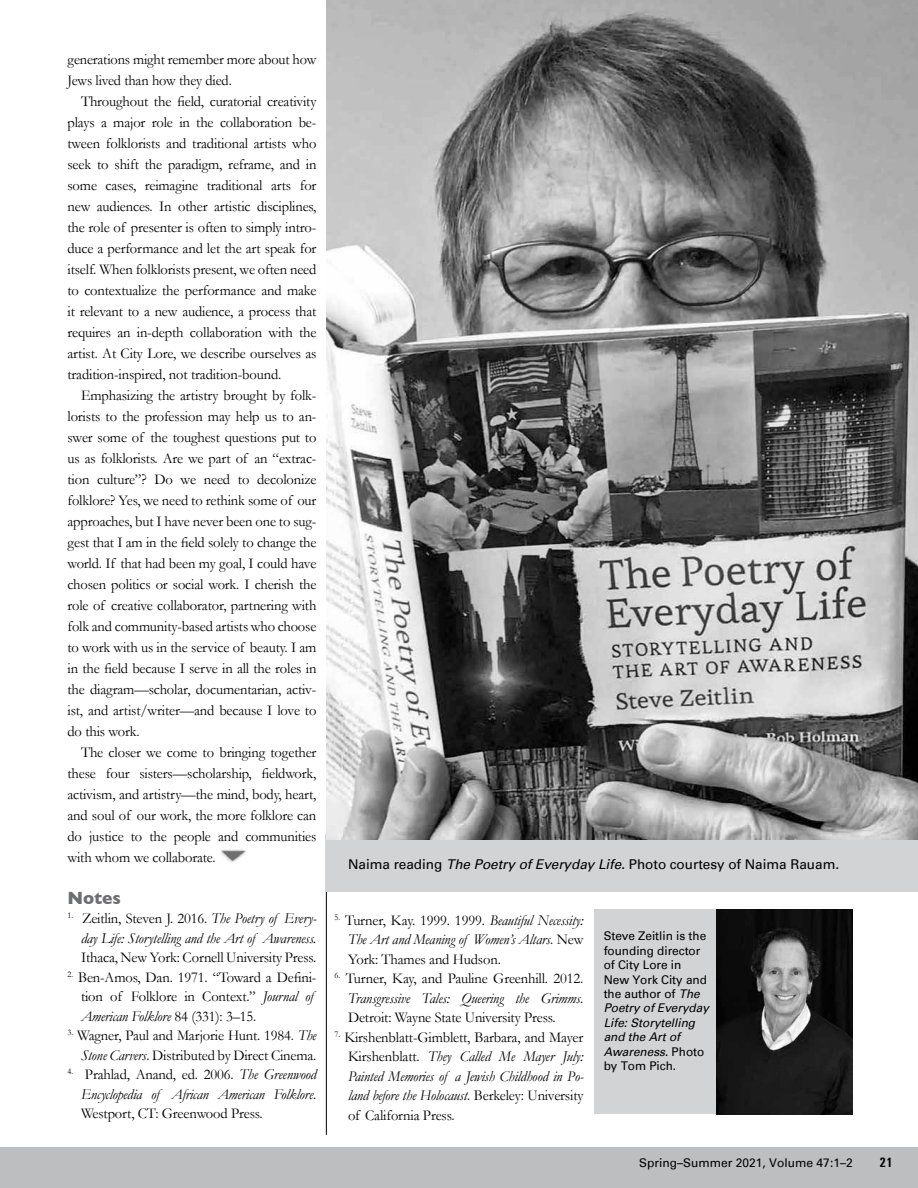
<style>
.page{position:relative;width:918px;height:1188px;background:#fff}
.page>*{position:absolute;margin:0;border:0;box-sizing:border-box;transform-origin:0 0}
.t1{font:700 18px "Gill Sans";letter-spacing:-.01em;color:#6d6e71}
.t2{font:15px/21px "Garamond";letter-spacing:-.01em;color:#000;text-align:justify}
.t3{font:italic 15px/19.5px "Garamond";letter-spacing:-.01em;color:#000;text-align:right}
.t4{font:15px/21px "Garamond";letter-spacing:-.01em;color:#000;scale:.96 1}
.t5{font:13.5px "Univers";color:#000}
.t6{font:700 13.5px "Univers Condensed";color:#000}
.t7{font:12px/14.4px "Univers";color:#000}
.s1{font-style:normal}
.s2{font-style:italic}
</style>
<div class="page">
<div style="left:0;top:1148px;width:918px;height:40px;background:#bcbec0"></div>
<hr style="left:326px;top:852px;width:1px;height:283px;background:#000">
<div style="left:326px;top:834px;width:592px;height:57px;background:#d1d3d4"></div>
<img style="left:221px;top:849px;width:25px;height:13px">
<div style="left:594px;top:909px;width:257px;height:205px;background:#d1d3d4"></div>
<img style="left:717px;top:909px;width:136px;height:205px">
<img style="left:326px;top:0;width:592px;height:840px">
<p class="t4" style="left:68px;top:48px;width:261px">generations might remember more about how<br>Jews lived than how they died.</p>
<p class="t2" style="left:67px;top:90px;width:251px;text-indent:14px">Throughout the field, curatorial creativity plays a major role in the collaboration be&shy;tween folklorists and traditional artists who seek to shift the paradigm, reframe, and in some cases, reimagine traditional arts for new audiences. In other artistic disciplines, the role of presenter is often to simply intro&shy;duce a performance and let the art speak for itself. When folklorists present, we often need to contextualize the performance and make it relevant to a new audience, a process that requires an in-depth collaboration with the artist. At City Lore, we describe ourselves as tradition-inspired, not tradition-bound.</p>
<p class="t2" style="left:68px;top:384px;width:251px;text-indent:14px">Emphasizing the artistry brought by folk&shy;lorists to the profession may help us to an&shy;swer some of the toughest questions put to us as folklorists. Are we part of an “extrac&shy;tion culture”? Do we need to decolonize folklore? Yes, we need to rethink some of our approaches, but I have never been one to sug&shy;gest that I am in the field solely to change the world. If that had been my goal, I could have chosen politics or social work. I cherish the role of creative collaborator, partnering with folk and community-based artists who choose to work with us in the service of beauty. I am in the field because I serve in all the roles in the diagram—scholar, documentarian, activ&shy;ist, and artist/writer—and because I love to do this work.</p>
<p class="t2" style="left:68px;top:741px;width:250px;text-indent:14px">The closer we come to bringing together these four sisters—scholarship, fieldwork, activism, and artistry—the mind, body, heart, and soul of our work, the more folklore can do justice to the people and communities with whom we collaborate.</p>
<p class="t1" style="left:68px;top:883px;width:55px">Notes</p>
<p class="t3" style="left:68px;top:909px;width:251px"><sup>1.</sup> <span class="s1">Zeitlin, Steven J. 2016.</span> The Poetry of Every&shy;day Life: Storytelling and the Art of Awareness.</p>
<p class="t2" style="left:81px;top:947px;width:237px">Ithaca, New York: Cornell University Press.</p>
<p class="t2" style="left:81px;top:967px;width:237px;line-height:19.5px;text-align:left;text-indent:-14px"><sup>2.</sup> Ben-Amos, Dan. 1971. “Toward a Defini&shy;tion of Folklore in Context.” <span class="s2">Journal of<br>American Folklore</span> 84 (331): 3–15.</p>
<p class="t2" style="left:68px;top:1026px;width:251px;line-height:19.5px;text-align:right"><sup>3.</sup> Wagner, Paul and Marjorie Hunt. 1984. <span class="s2">The<br>Stone Carvers</span>. Distributed by Direct Cinema.</p>
<p class="t2" style="left:81px;top:1065px;width:237px;line-height:19.5px;text-indent:-14px"><sup>4.</sup> Prahlad, Anand, ed. 2006. <span class="s2">The Greenwood Encyclopedia of African American Folklore</span>.<br>Westport, CT: Greenwood Press.</p>
<p class="t5" style="left:348px;top:856px;width:493px">Naima reading <span class="s2">The Poetry of Everyday Life</span>. Photo courtesy of Naima Rauam.</p>
<p class="t3" style="left:348px;top:910px;width:237px;text-align:justify;text-indent:-14px"><sup>5.</sup> <span class="s1">Turner, Kay. 1999. 1999.</span> Beautiful Necessity:<br>The Art and Meaning of Women’s Altars<span class="s1">. New York: Thames and Hudson.</span></p>
<p class="t2" style="left:348px;top:969px;width:237px;line-height:19.5px;text-indent:-14px"><sup>6.</sup> Turner, Kay, and Pauline Greenhill. 2012.<br><span class="s2">Transgressive Tales: Queering the Grimms</span>.<br>Detroit: Wayne State University Press.</p>
<p class="t2" style="left:348px;top:1027px;width:237px;line-height:19.5px;text-indent:-14px"><sup>7.</sup> Kirshenblatt-Gimblett, Barbara, and Mayer Kirshenblatt. <span class="s2">They Called Me Mayer July:<br>Painted Memories of a Jewish Childhood in Po&shy;land before the Holocaust</span>. Berkeley: University of California Press.</p>
<p class="t7" style="left:604px;top:929px;width:107px">Steve Zeitlin is the founding director of City Lore in<br>New York City and the author of <span class="s2">The<br>Poetry of Everyday<br>Life: Storytelling and the Art of<br>Awareness</span>. Photo by Tom Pich.</p>
<p class="t7" style="left:639px;top:1156px;width:215px">Spring–Summer 2021, Volume 47:1–2</p>
<p class="t6" style="left:880px;top:1154px;width:14px">21</p>
</div>
